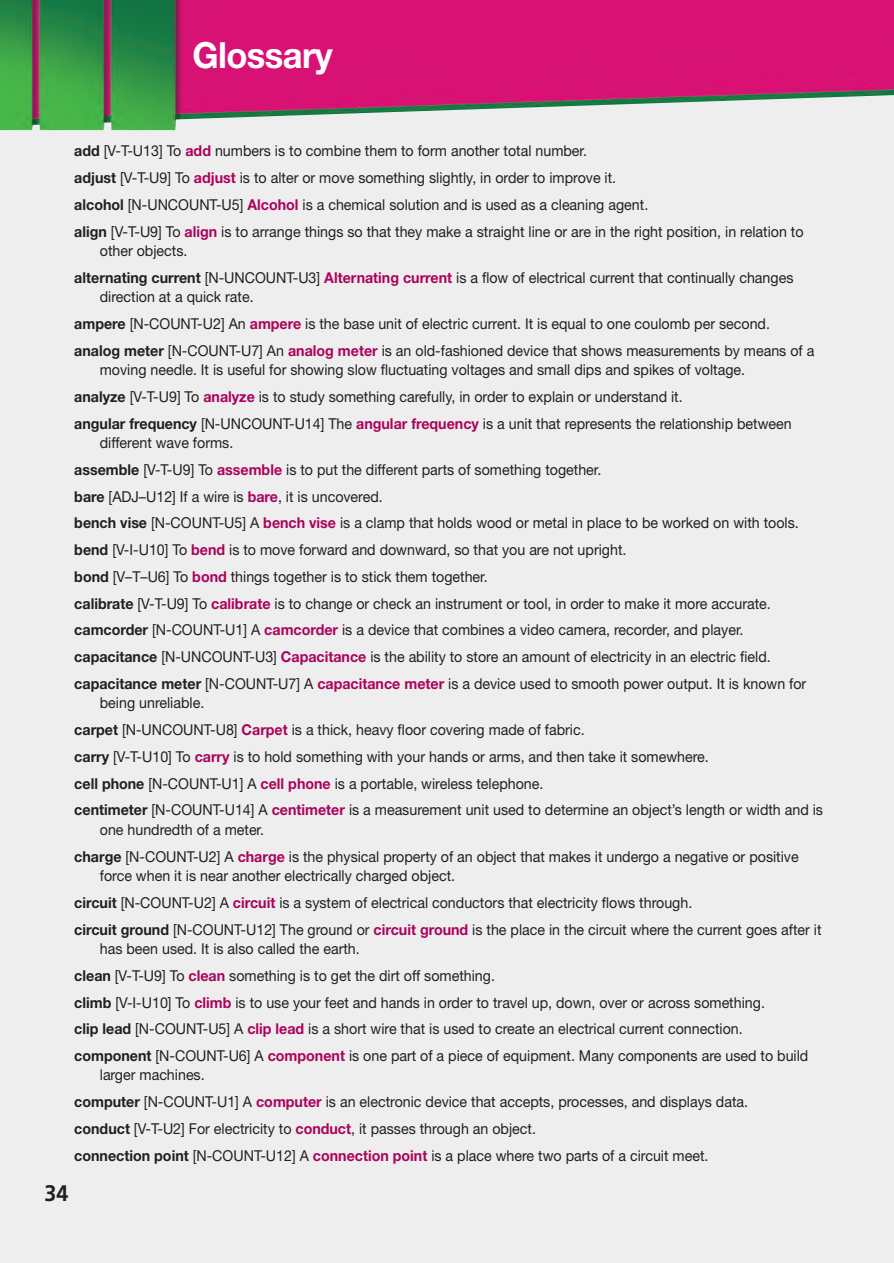
<style>
.page{position:relative;width:894px;height:1263px;background:#eeeeef}
.page>*{position:absolute;margin:0;border:0;box-sizing:border-box;transform-origin:0 0}
.t1{font:700 36px "Helvetica Neue LT Std";letter-spacing:-.02em;color:#fff;scale:.96 1}
.t2{font:700 22.5px "PF Catalog";color:#231f20;scale:.95 1}
.t3{font:15px/26.7px "Helvetica Neue LT Std";color:#231f20;scale:.95 1}
.s1{font-weight:700}
.s2{font-weight:700;color:#ab035b}
</style>
<div class="page">
<img style="left:0;top:0;width:894px;height:130px">
<h1 class="t1" style="left:193px;top:43px;width:148px">Glossary</h1>
<p class="t3" style="left:74px;top:139px;width:769px"><span class="s1">add</span> [V-T-U13] To <span class="s2">add</span> numbers is to combine them to form another total number.<br><span class="s1">adjust</span> [V-T-U9] To <span class="s2">adjust</span> is to alter or move something slightly, in order to improve it.<br><span class="s1">alcohol</span> [N-UNCOUNT-U5] <span class="s2">Alcohol</span> is a chemical solution and is used as a cleaning agent.<br><span class="s1">align</span> [V-T-U9] To <span class="s2">align</span> is to arrange things so that they make a straight line or are in the right position, in relation to</p>
<p class="t3" style="left:74px;top:239px;width:758px;text-indent:26px">other objects.<br><span class="s1">alternating current</span> [N-UNCOUNT-U3] <span class="s2">Alternating current</span> is a flow of electrical current that continually changes</p>
<p class="t3" style="left:74px;top:285px;width:780px;text-indent:26px">direction at a quick rate.<br><span class="s1">ampere</span> [N-COUNT-U2] An <span class="s2">ampere</span> is the base unit of electric current. It is equal to one coulomb per second. <span class="s1">analog meter</span> [N-COUNT-U7] An <span class="s2">analog meter</span> is an old-fashioned device that shows measurements by means of a</p>
<p class="t3" style="left:74px;top:358px;width:757px;text-indent:26px">moving needle. It is useful for showing slow fluctuating voltages and small dips and spikes of voltage. <span class="s1">analyze</span> [V-T-U9] To <span class="s2">analyze</span> is to study something carefully, in order to explain or understand it.<br><span class="s1">angular frequency</span> [N-UNCOUNT-U14] The <span class="s2">angular frequency</span> is a unit that represents the relationship between</p>
<p class="t3" style="left:74px;top:431px;width:772px;text-indent:26px">different wave forms.<br><span class="s1">assemble</span> [V-T-U9] To <span class="s2">assemble</span> is to put the different parts of something together.<br><span class="s1">bare</span> [ADJ–U12] If a wire is <span class="s2">bare</span>, it is uncovered.<br><span class="s1">bench vise</span> [N-COUNT-U5] A <span class="s2">bench vise</span> is a clamp that holds wood or metal in place to be worked on with tools. <span class="s1">bend</span> [V-I-U10] To <span class="s2">bend</span> is to move forward and downward, so that you are not upright.<br><span class="s1">bond</span> [V–T–U6] To <span class="s2">bond</span> things together is to stick them together.<br><span class="s1">calibrate</span> [V-T-U9] To <span class="s2">calibrate</span> is to change or check an instrument or tool, in order to make it more accurate. <span class="s1">camcorder</span> [N-COUNT-U1] A <span class="s2">camcorder</span> is a device that combines a video camera, recorder, and player. <span class="s1">capacitance</span> [N-UNCOUNT-U3] <span class="s2">Capacitance</span> is the ability to store an amount of electricity in an electric field. <span class="s1">capacitance meter</span> [N-COUNT-U7] A <span class="s2">capacitance meter</span> is a device used to smooth power output. It is known for</p>
<p class="t3" style="left:74px;top:691px;width:790px;text-indent:26px">being unreliable.<br><span class="s1">carpet</span> [N-UNCOUNT-U8] <span class="s2">Carpet</span> is a thick, heavy floor covering made of fabric.<br><span class="s1">carry</span> [V-T-U10] To <span class="s2">carry</span> is to hold something with your hands or arms, and then take it somewhere.<br><span class="s1">cell phone</span> [N-COUNT-U1] A <span class="s2">cell phone</span> is a portable, wireless telephone.<br><span class="s1">centimeter</span> [N-COUNT-U14] A <span class="s2">centimeter</span> is a measurement unit used to determine an object’s length or width and is</p>
<p class="t3" style="left:74px;top:817px;width:764px;text-indent:26px">one hundredth of a meter.<br><span class="s1">charge</span> [N-COUNT-U2] A <span class="s2">charge</span> is the physical property of an object that makes it undergo a negative or positive</p>
<p class="t3" style="left:74px;top:864px;width:788px;text-indent:26px">force when it is near another electrically charged object.<br><span class="s1">circuit</span> [N-COUNT-U2] A <span class="s2">circuit</span> is a system of electrical conductors that electricity flows through.<br><span class="s1">circuit ground</span> [N-COUNT-U12] The ground or <span class="s2">circuit ground</span> is the place in the circuit where the current goes after it</p>
<p class="t3" style="left:74px;top:937px;width:774px;text-indent:26px">has been used. It is also called the earth.<br><span class="s1">clean</span> [V-T-U9] To <span class="s2">clean</span> something is to get the dirt off something.<br><span class="s1">climb</span> [V-I-U10] To <span class="s2">climb</span> is to use your feet and hands in order to travel up, down, over or across something.<br><span class="s1">clip lead</span> [N-COUNT-U5] A <span class="s2">clip lead</span> is a short wire that is used to create an electrical current connection. <span class="s1">component</span> [N-COUNT-U6] A <span class="s2">component</span> is one part of a piece of equipment. Many components are used to build</p>
<p class="t3" style="left:74px;top:1063px;width:711px;text-indent:26px">larger machines.<br><span class="s1">computer</span> [N-COUNT-U1] A <span class="s2">computer</span> is an electronic device that accepts, processes, and displays data. <span class="s1">conduct</span> [V-T-U2] For electricity to <span class="s2">conduct</span>, it passes through an object.<br><span class="s1">connection point</span> [N-COUNT-U12] A <span class="s2">connection point</span> is a place where two parts of a circuit meet.</p>
<h2 class="t2" style="left:45px;top:1179px;width:27px">34</h2>
</div>
